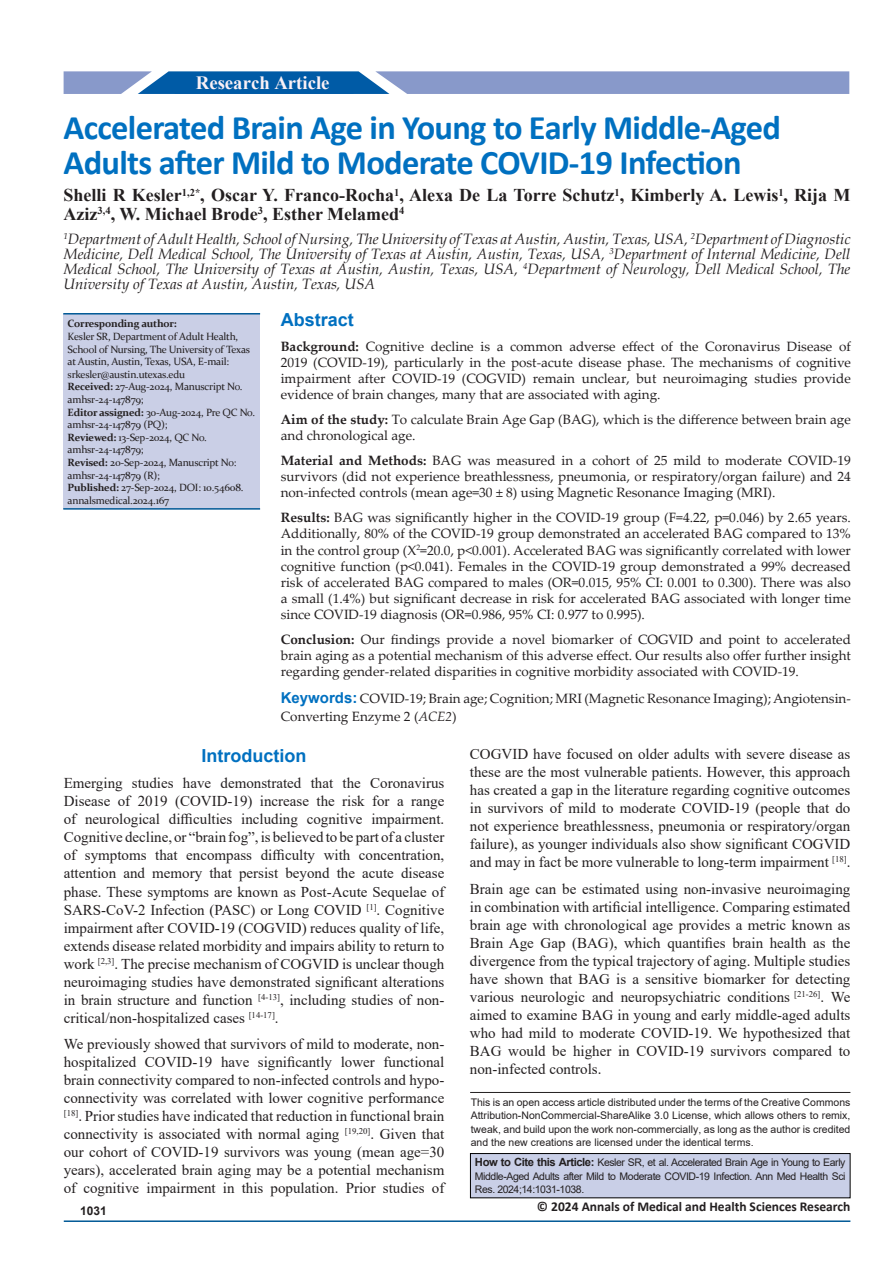
<style>
.page{position:relative;width:893px;height:1263px;background:#fff}
.page>*{position:absolute;margin:0;border:0;box-sizing:border-box;transform-origin:0 0}
.t1{font:700 34.5px/35px "Calibri";letter-spacing:-.02em;color:#0070c0}
.t2{font:700 18.75px "Times New Roman";color:#fff}
.t3{font:700 18.75px "Times New Roman";color:#faf1f6}
.heading_2{font:700 18px/18.6px "Times New Roman";color:#231f20}
.Heading_1{font:700 18px "Arial";color:#0070c0}
.bd{font:15px/18px "Times New Roman";color:#231f20;text-align:justify}
.heading_2-2{font:italic 15px/15px "Book Antiqua";color:#231f20;text-align:justify}
.bd-2{font:13.5px/16.2px "Palatino Linotype";color:#231f20;text-align:justify}
.t4{font:700 13.5px "Calibri";color:#231f20}
.t5{font:700 12px "Arial";color:#231f20}
.SSH{font:10.5px/13.5px "Arial";letter-spacing:-.02em;color:#231f20;text-align:justify}
.t6{font:10.5px/12.6px "Constantia";letter-spacing:-.02em;color:#231f20}
.t7{font:700 10.5px "Constantia";letter-spacing:-.02em;color:#231f20}
.s1{font-weight:700}
.s2{font-family:"Arial";font-weight:700;font-size:15px;color:#0070c0}
.s3{font-style:italic}
.s4{font-weight:700;font-size:11.25px}
</style>
<div class="page">
<hr style="left:64px;top:1220px;width:786px;height:2px;background:#005996">
<svg style="left:64px;top:71px;width:785px;height:23px;background:#869ccb"></svg>
<div style="left:175px;top:72px;width:178px;height:22px;background:#005ba6"></div>
<div style="left:470px;top:1153px;width:380px;height:45px;background:#c9cfe7"></div>
<div style="left:470px;top:1153px;width:380px;height:45px;border:1px solid #000"></div>
<hr style="left:470px;top:1092px;width:380px;height:1px;background:#231f20">
<div style="left:63px;top:314px;width:197px;height:195px;background:#cacfe6"></div>
<hr style="left:63px;top:313px;width:197px;height:1px;background:#005996">
<hr style="left:63px;top:508px;width:197px;height:2px;background:#005996">
<p class="t2" style="left:200px;top:68px;width:129px">Original Article</p>
<p class="t3" style="left:196px;top:69px;width:75px">Research</p>
<p class="t1" style="left:64px;top:110px;width:719px">Accelerated Brain Age in Young to Early Middle-Aged<br>Adults after Mild to Moderate COVID-19 Infection</p>
<p class="heading_2" style="left:64px;top:186px;width:788px">Shelli R Kesler<sup>1,2*</sup>, Oscar Y. Franco-Rocha<sup>1</sup>, Alexa De La Torre Schutz<sup>1</sup>, Kimberly A. Lewis<sup>1</sup>, Rija M<br>Aziz<sup>3,4</sup>, W. Michael Brode<sup>3</sup>, Esther Melamed<sup>4</sup></p>
<p class="heading_2-2" style="left:64px;top:231px;width:788px"><sup>1</sup>Department of Adult Health, School of Nursing, The University of Texas at Austin, Austin, Texas, USA, <sup>2</sup>Department of Diagnostic Medicine, Dell Medical School, The University of Texas at Austin, Austin, Texas, USA, <sup>3</sup>Department of Internal Medicine, Dell Medical School, The University of Texas at Austin, Austin, Texas, USA, <sup>4</sup>Department of Neurology, Dell Medical School, The University of Texas at Austin, Austin, Texas, USA</p>
<p class="t7" style="left:68px;top:317px;width:111px">Corresponding author:</p>
<p class="t6" style="left:68px;top:330px;width:184px">Kesler SR, Department of Adult Health, School of Nursing, The University of Texas at Austin, Austin, Texas, USA, E-mail: srkesler@austin.utexas.edu</p>
<p class="t6" style="left:68px;top:380px;width:176px"><span class="s1">Received:</span> 27-Aug-2024, Manuscript No. amhsr-24-147879;</p>
<p class="t6" style="left:68px;top:405px;width:189px"><span class="s1">Editor assigned:</span> 30-Aug-2024, Pre QC No. amhsr-24-147879 (PQ);</p>
<p class="t6" style="left:68px;top:430px;width:141px"><span class="s1">Reviewed:</span> 13-Sep-2024, QC No. amhsr-24-147879;</p>
<p class="t6" style="left:68px;top:456px;width:170px"><span class="s1">Revised:</span> 20-Sep-2024, Manuscript No: amhsr-24-147879 (R);</p>
<p class="t6" style="left:68px;top:481px;width:177px"><span class="s1">Published:</span> 27-Sep-2024, DOI: 10.54608. annalsmedical.2024.167</p>
<p class="Heading_1" style="left:281px;top:307px;width:75px">Abstract</p>
<p class="bd-2" style="left:281px;top:338px;width:572px"><span class="s1">Background:</span> Cognitive decline is a common adverse effect of the Coronavirus Disease of 2019 (COVID-19), particularly in the post-acute disease phase. The mechanisms of cognitive impairment after COVID-19 (COGVID) remain unclear, but neuroimaging studies provide evidence of brain changes, many that are associated with aging.</p>
<p class="bd-2" style="left:281px;top:411px;width:572px"><span class="s1">Aim of the study:</span> To calculate Brain Age Gap (BAG), which is the difference between brain age and chronological age.</p>
<p class="bd-2" style="left:281px;top:452px;width:572px"><span class="s1">Material and Methods:</span> BAG was measured in a cohort of 25 mild to moderate COVID-19 survivors (did not experience breathlessness, pneumonia, or respiratory/organ failure) and 24 non-infected controls (mean age=30 ± 8) using Magnetic Resonance Imaging (MRI).</p>
<p class="bd-2" style="left:281px;top:509px;width:572px"><span class="s1">Results:</span> BAG was significantly higher in the COVID-19 group (F=4.22, p=0.046) by 2.65 years.<br>Additionally, 80% of the COVID-19 group demonstrated an accelerated BAG compared to 13% in the control group (X<sup>2</sup>=20.0, p&lt;0.001). Accelerated BAG was significantly correlated with lower cognitive function (p&lt;0.041). Females in the COVID-19 group demonstrated a 99% decreased risk of accelerated BAG compared to males (OR=0.015, 95% CI: 0.001 to 0.300). There was also a small (1.4%) but significant decrease in risk for accelerated BAG associated with longer time since COVID-19 diagnosis (OR=0.986, 95% CI: 0.977 to 0.995).</p>
<p class="bd-2" style="left:281px;top:631px;width:572px"><span class="s1">Conclusion:</span> Our findings provide a novel biomarker of COGVID and point to accelerated brain aging as a potential mechanism of this adverse effect. Our results also offer further insight regarding gender-related disparities in cognitive morbidity associated with COVID-19.</p>
<p class="bd-2" style="left:281px;top:689px;width:572px;line-height:18px"><span class="s2">Keywords:</span> COVID-19; Brain age; Cognition; MRI (Magnetic Resonance Imaging); Angiotensin-<br>Converting Enzyme 2 (<span class="s3">ACE2</span>)</p>
<p class="Heading_1" style="left:202px;top:743px;width:106px">Introduction</p>
<p class="bd" style="left:64px;top:774px;width:382px">Emerging studies have demonstrated that the Coronavirus Disease of 2019 (COVID-19) increase the risk for a range of neurological difficulties including cognitive impairment.<br>Cognitive decline, or “brain fog”, is believed to be part of a cluster of symptoms that encompass difficulty with concentration, attention and memory that persist beyond the acute disease phase. These symptoms are known as Post-Acute Sequelae of SARS-CoV-2 Infection (PASC) or Long COVID <sup>[1]</sup>. Cognitive impairment after COVID-19 (COGVID) reduces quality of life, extends disease related morbidity and impairs ability to return to work <sup>[2,3]</sup>. The precise mechanism of COGVID is unclear though neuroimaging studies have demonstrated significant alterations in brain structure and function <sup>[4-13]</sup>, including studies of non&shy;critical/non-hospitalized cases <sup>[14-17]</sup>.</p>
<p class="bd" style="left:64px;top:1034px;width:382px">We previously showed that survivors of mild to moderate, non&shy;hospitalized COVID-19 have significantly lower functional brain connectivity compared to non-infected controls and hypo&shy;connectivity was correlated with lower cognitive performance <sup>[18]</sup>. Prior studies have indicated that reduction in functional brain connectivity is associated with normal aging <sup>[19,20]</sup>. Given that our cohort of COVID-19 survivors was young (mean age=30 years), accelerated brain aging may be a potential mechanism of cognitive impairment in this population. Prior studies of</p>
<p class="bd" style="left:470px;top:745px;width:382px">COGVID have focused on older adults with severe disease as these are the most vulnerable patients. However, this approach has created a gap in the literature regarding cognitive outcomes in survivors of mild to moderate COVID-19 (people that do not experience breathlessness, pneumonia or respiratory/organ failure), as younger individuals also show significant COGVID and may in fact be more vulnerable to long-term impairment <sup>[18]</sup>.</p>
<p class="bd" style="left:470px;top:879px;width:382px">Brain age can be estimated using non-invasive neuroimaging in combination with artificial intelligence. Comparing estimated brain age with chronological age provides a metric known as Brain Age Gap (BAG), which quantifies brain health as the divergence from the typical trajectory of aging. Multiple studies have shown that BAG is a sensitive biomarker for detecting various neurologic and neuropsychiatric conditions <sup>[21-26]</sup>. We aimed to examine BAG in young and early middle-aged adults who had mild to moderate COVID-19. We hypothesized that BAG would be higher in COVID-19 survivors compared to non-infected controls.</p>
<p class="SSH" style="left:471px;top:1095px;width:381px">This is an open access article distributed under the terms of the Creative Commons Attribution‑NonCommercial‑ShareAlike 3.0 License, which allows others to remix, tweak, and build upon the work non‑commercially, as long as the author is credited and the new creations are licensed under the identical terms.</p>
<p class="SSH" style="left:475px;top:1156px;width:372px"><span class="s4">How to Cite this Article:</span> Kesler SR, et al. Accelerated Brain Age in Young to Early Middle-Aged Adults after Mild to Moderate COVID-19 Infection. Ann Med Health Sci Res. 2024;14:1031-1038.</p>
<p class="t5" style="left:80px;top:1202px;width:28px">1031</p>
<p class="t4" style="left:537px;top:1197px;width:315px">© 2024 Annals of Medical and Health Sciences Research</p>
</div>
